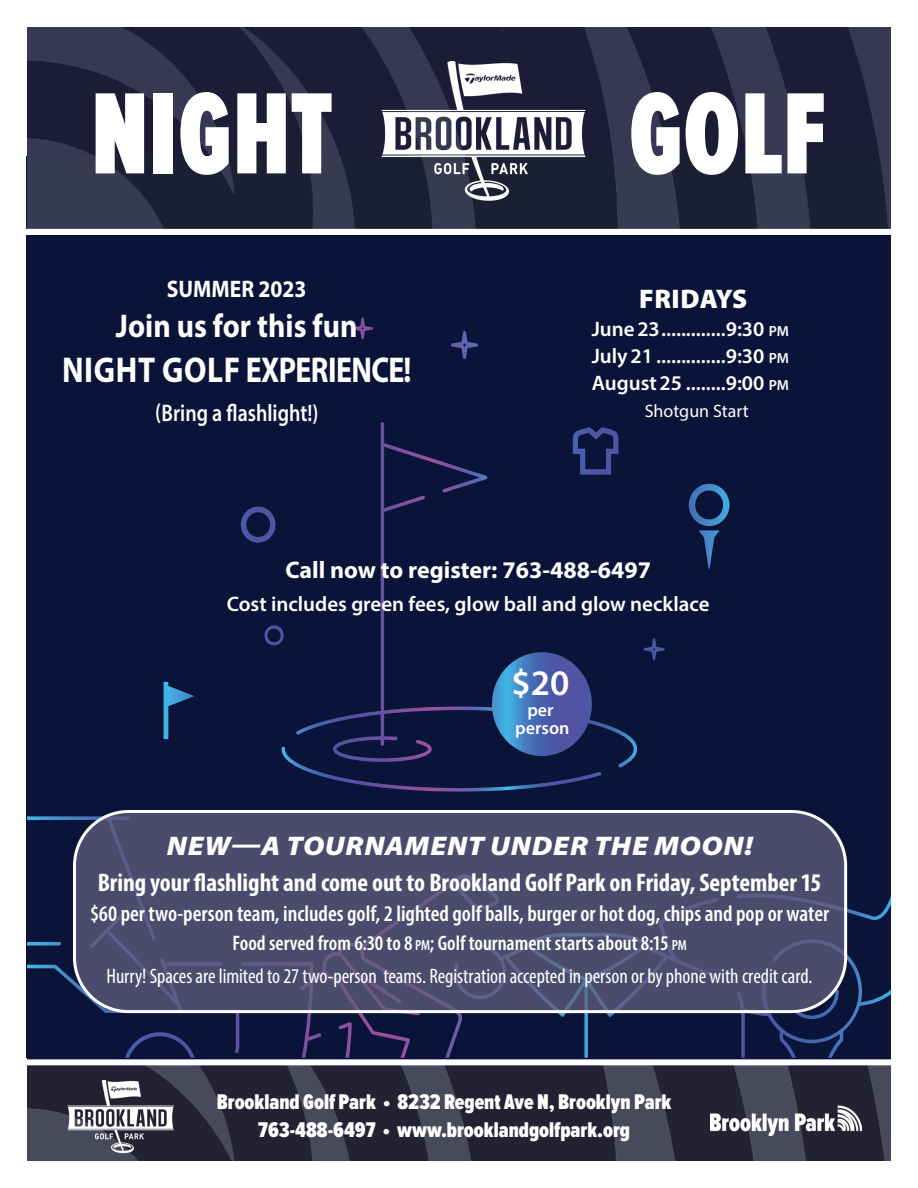
<style>
.page{position:relative;width:918px;height:1188px;background:#fff}
.page>*{position:absolute;margin:0;border:0;box-sizing:border-box;transform-origin:0 0}
.t1{font:900 120px "Proxima Nova Ex Cn";letter-spacing:.01em;color:#fff;scale:.9 1}
.t2{font:700 36px "Myriad Pro";letter-spacing:-.02em;color:#fff;scale:.87 1}
.t3{font:600 36px "Myriad Pro";color:#fff}
.t4{font:700 33px "Myriad Pro";color:#fff;scale:.9 1}
.t5{font:italic 900 27px "Myriad Pro";letter-spacing:.02em;color:#fff;scale:1.1 1}
.t6{font:900 27px "Myriad Pro";letter-spacing:.01em;color:#fff}
.t7{font:700 condensed 25.5px "Myriad Pro";color:#fff}
.t8{font:700 24px "Myriad Pro";color:#fff}
.t9{font:600 24px "Myriad Pro";color:#fff;scale:.83 1}
.t10{font:700 24px "Myriad Pro";color:#fff;scale:.9 1}
.t11{font:600 condensed 22.5px "Myriad Pro";color:#fff}
.t12{font:900 22.05px/28.3px "Proxima Nova Ex Cn";color:#fff;text-align:center}
.t13{font:condensed 21px/33px "Myriad Pro";letter-spacing:-.005em;color:#fff;text-align:center}
.t14{font:600 21px/27px "Myriad Pro";color:#fff;text-align:justify}
.t15{font:18px "Myriad Pro";color:#fff}
.t16{font:600 18px/18px "Myriad Pro";color:#fff;text-align:center}
.s1{font-size:14.7px}
.s2{font-weight:600}
.s3{font-weight:600;font-size:14.7px}
</style>
<div class="page">
<div style="left:27px;top:156px;width:864px;height:902px;background:#0a1439"></div>
<svg style="left:164px;top:318px;width:565px;height:421px"></svg>
<svg style="left:282px;top:422px;width:355px;height:370px"></svg>
<svg style="left:27px;top:816px;width:864px;height:242px"></svg>
<img style="left:27px;top:1065px;width:862px;height:96px">
<img style="left:27px;top:27px;width:862px;height:202px">
<img style="left:710px;top:1106px;width:152px;height:29px">
<img style="left:52px;top:1065px;width:137px;height:96px">
<img style="left:377px;top:29px;width:212px;height:198px">
<div style="left:18px;top:229px;width:890px;height:6px;background:#fff"></div>
<div style="left:75px;top:812px;width:771px;height:200px;background:#4b4c6c;border-radius:54px"></div>
<div style="left:73px;top:810px;width:774px;height:203px;border:3px solid #fff;border-radius:54px"></div>
<h1 class="t1" style="left:91px;top:67px;width:271px">NIGHT</h1>
<h1 class="t1" style="left:629px;top:67px;width:220px">GOLF</h1>
<p class="t10" style="left:167px;top:274px;width:157px">SUMMER 2023</p>
<h3 class="t4" style="left:116px;top:304px;width:270px">Join us for this fun</h3>
<h2 class="t2" style="left:62px;top:346px;width:403px">NIGHT GOLF EXPERIENCE!</h2>
<p class="t9" style="left:155px;top:398px;width:198px">(Bring a flashlight!)</p>
<p class="t6" style="left:639px;top:281px;width:110px">FRIDAYS</p>
<p class="t14" style="left:592px;top:315px;width:199px">June23.............9:30 <span class="s1">PM </span>July21 ..............9:30 <span class="s1">PM </span>August25 ........9:00 <span class="s1">PM</span></p>
<p class="t15" style="left:645px;top:400px;width:106px">Shotgun Start</p>
<p class="t8" style="left:285px;top:554px;width:367px">Call now to register: 763-488-6497</p>
<p class="t14" style="left:227px;top:590px;width:484px">Cost includes green fees, glow ball and glow necklace</p>
<h2 class="t3" style="left:512px;top:660px;width:59px">$20</h2>
<p class="t16" style="left:515px;top:700px;width:56px">per person</p>
<p class="t5" style="left:167px;top:828px;width:534px">NEW—A TOURNAMENT UNDER THE MOON!</p>
<p class="t7" style="left:98px;top:867px;width:725px">Bring your flashlight and come out to Brookland Golf Park on Friday, September 15</p>
<p class="t11" style="left:90px;top:900px;width:741px">$60 per two-person team, includes golf, 2 lighted golf balls, burger or hot dog, chips and pop or water</p>
<p class="t13" style="left:107px;top:926px;width:707px"><span class="s2">Food served from 6:30 to 8</span> <span class="s3">pm</span><span class="s2">;</span> <span class="s2">Golf tournament starts about 8:15</span> <span class="s3">pm<br></span>Hurry! Spaces are limited to 27 two-person teams. Registration accepted in person or by phone with credit card.</p>
<p class="t12" style="left:217px;top:1088px;width:456px">Brookland Golf Park • 8232 Regent Ave N, Brooklyn Park<br>763-488-6497 • www.brooklandgolfpark.org</p>
</div>
